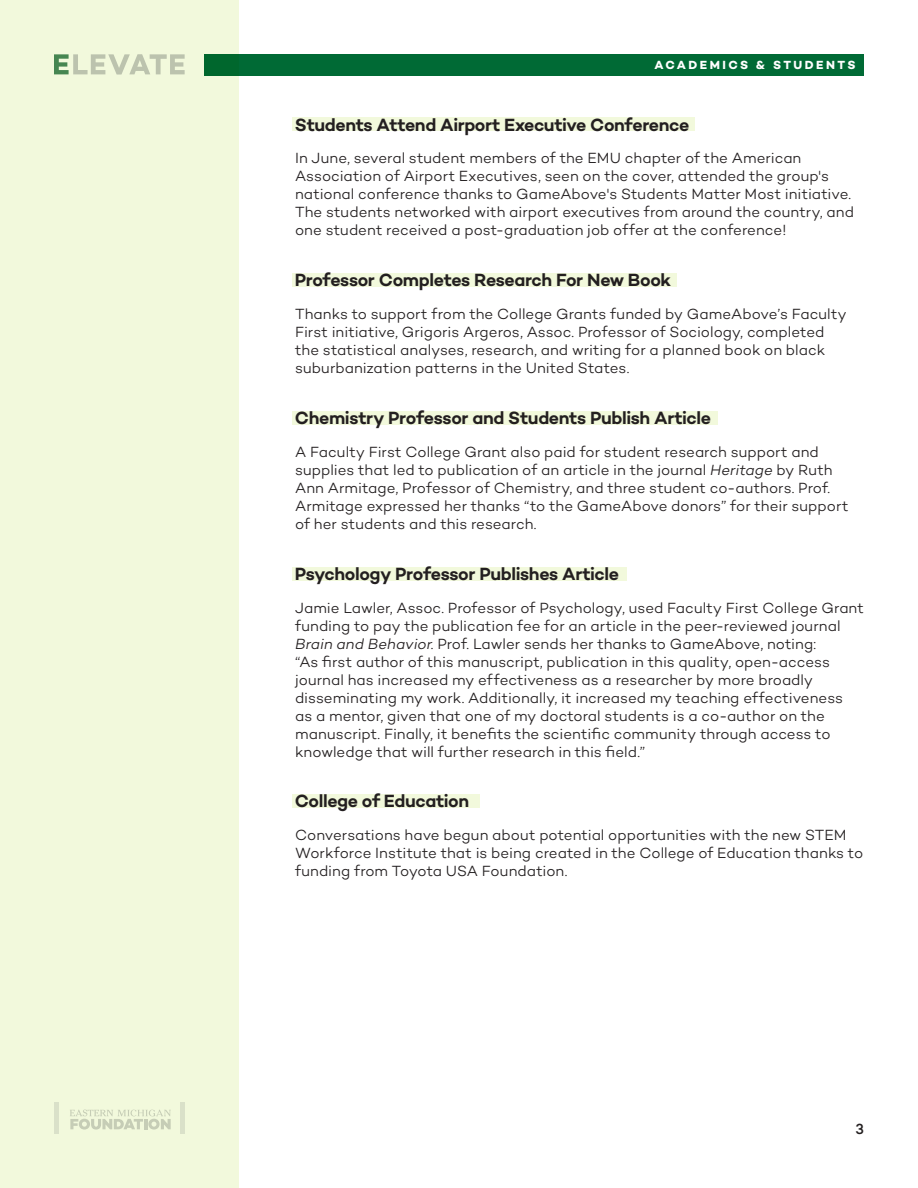
<style>
.page{position:relative;width:918px;height:1188px;background:#fff}
.page>*{position:absolute;margin:0;border:0;box-sizing:border-box;transform-origin:0 0}
.t1{font:600 18px "Campton";letter-spacing:-.025em;color:#231f20}
.t2{font:300 15px/18px "Campton";color:#231f20}
.t3{font:500 15px "Campton";color:#231f20}
.t4{font:700 12px "Campton";letter-spacing:.21em;color:#fff}
.s1{font-style:italic}
</style>
<div class="page">
<div style="left:292px;top:118px;width:402px;height:13px;background:#f2f9dc"></div>
<div style="left:204px;top:54px;width:660px;height:21px;background:#006a35"></div>
<div style="left:0;top:0;width:239px;height:1188px;background:#f2f9dc"></div>
<div style="left:292px;top:273px;width:385px;height:14px;background:#f2f9dc"></div>
<div style="left:292px;top:411px;width:426px;height:14px;background:#f2f9dc"></div>
<div style="left:292px;top:567px;width:334px;height:14px;background:#f2f9dc"></div>
<div style="left:292px;top:794px;width:187px;height:14px;background:#f2f9dc"></div>
<p class="t4" style="left:655px;top:58px;width:202px">ACADEMICS &amp; STUDENTS</p>
<p class="t1" style="left:295px;top:113px;width:396px">Students Attend Airport Executive Conference</p>
<p class="t2" style="left:295px;top:149px;width:560px">In June, several student members of the EMU chapter of the American Association of Airport Executives, seen on the cover, attended the group's national conference thanks to GameAbove's Students Matter Most initiative.<br>The students networked with airport executives from around the country, and one student received a post-graduation job offer at the conference!</p>
<p class="t1" style="left:295px;top:269px;width:378px">Professor Completes Research For New Book</p>
<p class="t2" style="left:295px;top:305px;width:553px">Thanks to support from the College Grants funded by GameAbove’s Faculty First initiative, Grigoris Argeros, Assoc. Professor of Sociology, completed the statistical analyses, research, and writing for a planned book on black suburbanization patterns in the United States.</p>
<p class="t1" style="left:295px;top:406px;width:418px">Chemistry Professor and Students Publish Article</p>
<p class="t2" style="left:295px;top:442px;width:555px">A Faculty First College Grant also paid for student research support and supplies that led to publication of an article in the journal <span class="s1">Heritage</span> by Ruth Ann Armitage, Professor of Chemistry, and three student co-authors. Prof.<br>Armitage expressed her thanks “to the GameAbove donors” for their support of her students and this research.</p>
<p class="t1" style="left:295px;top:563px;width:326px">Psychology Professor Publishes Article</p>
<p class="t2" style="left:295px;top:599px;width:570px">Jamie Lawler, Assoc. Professor of Psychology, used Faculty First College Grant funding to pay the publication fee for an article in the peer-reviewed journal <span class="s1">Brain and Behavior</span>. Prof. Lawler sends her thanks to GameAbove, noting:<br>“As first author of this manuscript, publication in this quality, open-access journal has increased my effectiveness as a researcher by more broadly disseminating my work. Additionally, it increased my teaching effectiveness as a mentor, given that one of my doctoral students is a co-author on the manuscript. Finally, it benefits the scientific community through access to knowledge that will further research in this field.”</p>
<p class="t1" style="left:295px;top:790px;width:176px">College of Education</p>
<p class="t2" style="left:295px;top:826px;width:570px">Conversations have begun about potential opportunities with the new STEM<br>Workforce Institute that is being created in the College of Education thanks to funding from Toyota USA Foundation.</p>
<p class="t3" style="left:856px;top:1119px;width:10px">3</p>
</div>
